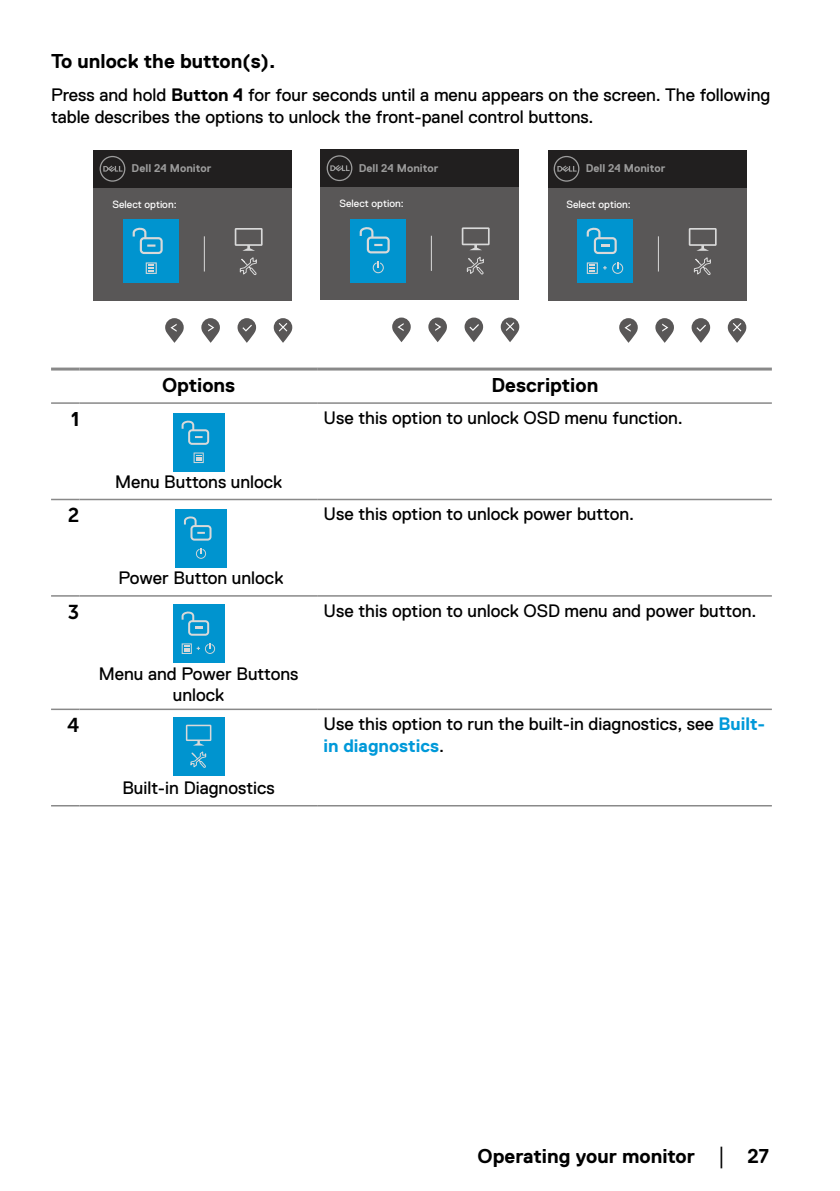
<style>
.page{position:relative;width:840px;height:1191px;background:#fff}
.page>*{position:absolute;margin:0;border:0;box-sizing:border-box;transform-origin:0 0}
.Callout_Head_10_12{font:700 20px "Dell Replica";color:#000}
.Callout_Head_10_12-2{font:20px "Museo Sans For Dell 700";color:#000}
.Paragraph_9_10_8{font:18px/21.6px "Dell Replica";color:#000}
.t1{font:700 11.2px "Dell Replica";color:#9c9c9c}
.t2{font:10.4px "Dell Replica";color:#fff}
.s1{font-weight:700}
.s2{font-weight:700;color:#0099d9}
.s3{font-family:"Times New Roman";font-weight:400;font-size:18px}
</style>
<div class="page">
<div style="left:94px;top:150px;width:198px;height:151px;background:#595757"></div>
<div style="left:94px;top:150px;width:198px;height:38px;background:#211f1f"></div>
<svg style="left:99px;top:156px;width:26px;height:26px"></svg>
<svg style="left:201px;top:318px;width:19px;height:25px"></svg>
<svg style="left:165px;top:318px;width:19px;height:25px"></svg>
<svg style="left:273px;top:318px;width:19px;height:25px"></svg>
<svg style="left:237px;top:318px;width:19px;height:25px"></svg>
<hr style="left:204px;top:236px;width:1px;height:35px;background:#d9d9d9">
<svg style="left:234px;top:228px;width:28px;height:47px"></svg>
<div style="left:123px;top:219px;width:56px;height:64px;background:#0094cf"></div>
<svg style="left:133px;top:227px;width:30px;height:27px"></svg>
<svg style="left:146px;top:262px;width:11px;height:12px"></svg>
<div style="left:320px;top:149px;width:199px;height:151px;background:#595757"></div>
<div style="left:320px;top:149px;width:199px;height:38px;background:#211f1f"></div>
<svg style="left:326px;top:155px;width:26px;height:26px"></svg>
<svg style="left:428px;top:317px;width:18px;height:25px"></svg>
<svg style="left:392px;top:317px;width:18px;height:25px"></svg>
<svg style="left:500px;top:317px;width:19px;height:25px"></svg>
<svg style="left:464px;top:317px;width:19px;height:25px"></svg>
<hr style="left:431px;top:236px;width:1px;height:35px;background:#d9d9d9">
<svg style="left:461px;top:227px;width:28px;height:48px"></svg>
<div style="left:350px;top:219px;width:56px;height:63px;background:#0094cf"></div>
<svg style="left:359px;top:227px;width:30px;height:26px"></svg>
<svg style="left:372px;top:261px;width:11px;height:12px"></svg>
<div style="left:547px;top:150px;width:199px;height:151px;background:#595757"></div>
<div style="left:547px;top:150px;width:199px;height:38px;background:#211f1f"></div>
<svg style="left:553px;top:156px;width:26px;height:26px"></svg>
<svg style="left:655px;top:318px;width:18px;height:25px"></svg>
<svg style="left:619px;top:318px;width:18px;height:25px"></svg>
<svg style="left:727px;top:318px;width:19px;height:25px"></svg>
<svg style="left:691px;top:318px;width:18px;height:25px"></svg>
<hr style="left:657px;top:236px;width:1px;height:35px;background:#d9d9d9">
<svg style="left:688px;top:228px;width:28px;height:47px"></svg>
<div style="left:577px;top:219px;width:55px;height:64px;background:#0094cf"></div>
<svg style="left:586px;top:227px;width:30px;height:27px"></svg>
<svg style="left:586px;top:262px;width:37px;height:12px"></svg>
<hr style="left:51px;top:402px;width:28px;height:2px;background:#898989">
<hr style="left:79px;top:402px;width:238px;height:2px;background:#898989">
<hr style="left:317px;top:402px;width:454px;height:2px;background:#898989">
<svg style="left:51px;top:499px;width:28px;height:1px"></svg>
<hr style="left:79px;top:499px;width:238px;height:1px;background:#898989">
<hr style="left:317px;top:499px;width:454px;height:1px;background:#898989">
<svg style="left:51px;top:595px;width:28px;height:1px"></svg>
<hr style="left:79px;top:595px;width:238px;height:1px;background:#898989">
<hr style="left:317px;top:595px;width:454px;height:1px;background:#898989">
<svg style="left:51px;top:805px;width:28px;height:1px"></svg>
<hr style="left:79px;top:805px;width:238px;height:1px;background:#898989">
<hr style="left:317px;top:805px;width:454px;height:1px;background:#898989">
<hr style="left:51px;top:367px;width:28px;height:3px;background:#898989">
<hr style="left:79px;top:367px;width:238px;height:3px;background:#898989">
<hr style="left:317px;top:367px;width:454px;height:3px;background:#898989">
<hr style="left:51px;top:708px;width:28px;height:2px;background:#898989">
<hr style="left:79px;top:708px;width:238px;height:2px;background:#898989">
<hr style="left:317px;top:708px;width:454px;height:2px;background:#898989">
<div style="left:173px;top:413px;width:51px;height:58px;background:#0094cf"></div>
<svg style="left:181px;top:420px;width:28px;height:25px"></svg>
<svg style="left:193px;top:452px;width:11px;height:11px"></svg>
<div style="left:175px;top:509px;width:51px;height:58px;background:#0094cf"></div>
<svg style="left:184px;top:516px;width:27px;height:24px"></svg>
<svg style="left:196px;top:548px;width:10px;height:11px"></svg>
<div style="left:173px;top:604px;width:51px;height:58px;background:#0094cf"></div>
<svg style="left:181px;top:611px;width:28px;height:24px"></svg>
<svg style="left:181px;top:643px;width:34px;height:11px"></svg>
<div style="left:173px;top:717px;width:51px;height:58px;background:#0094cf"></div>
<svg style="left:186px;top:724px;width:25px;height:44px"></svg>
<p class="Callout_Head_10_12" style="left:51px;top:50px;width:226px">To unlock the button(s).</p>
<p class="Paragraph_9_10_8" style="left:51px;top:84px;width:720px">Press and hold <span class="s1">Button 4</span> for four seconds until a menu appears on the screen. The following table describes the options to unlock the front-panel control buttons.</p>
<p class="t1" style="left:132px;top:162px;width:81px">Dell 24 Monitor</p>
<p class="t2" style="left:112px;top:198px;width:66px">Select option:</p>
<p class="t1" style="left:358px;top:162px;width:81px">Dell 24 Monitor</p>
<p class="t2" style="left:339px;top:198px;width:66px">Select option:</p>
<p class="t1" style="left:585px;top:162px;width:81px">Dell 24 Monitor</p>
<p class="t2" style="left:566px;top:198px;width:66px">Select option:</p>
<p class="Callout_Head_10_12" style="left:162px;top:374px;width:75px">Options</p>
<p class="Callout_Head_10_12" style="left:491px;top:374px;width:108px">Description</p>
<p class="Callout_Head_10_12" style="left:71px;top:408px;width:10px">1</p>
<p class="Paragraph_9_10_8" style="left:323px;top:407px;width:361px">Use this option to unlock OSD menu function.</p>
<p class="Paragraph_9_10_8" style="left:115px;top:471px;width:168px">Menu Buttons unlock</p>
<p class="Callout_Head_10_12-2" style="left:68px;top:504px;width:13px">2</p>
<p class="Paragraph_9_10_8" style="left:323px;top:503px;width:312px">Use this option to unlock power button.</p>
<p class="Paragraph_9_10_8" style="left:119px;top:567px;width:166px">Power Button unlock</p>
<p class="Callout_Head_10_12-2" style="left:68px;top:600px;width:13px">3</p>
<p class="Paragraph_9_10_8" style="left:323px;top:600px;width:434px">Use this option to unlock OSD menu and power button.</p>
<p class="Paragraph_9_10_8" style="left:99px;top:662px;width:201px">Menu and Power Buttons</p>
<p class="Paragraph_9_10_8" style="left:173px;top:684px;width:53px">unlock</p>
<p class="Callout_Head_10_12-2" style="left:67px;top:714px;width:14px">4</p>
<p class="Paragraph_9_10_8" style="left:323px;top:713px;width:443px">Use this option to run the built-in diagnostics, see <span class="s2">Built&shy;in diagnostics</span>.</p>
<p class="Paragraph_9_10_8" style="left:122px;top:777px;width:154px">Built-in Diagnostics</p>
<p class="Callout_Head_10_12" style="left:477px;top:1144px;width:293px">Operating your monitor <span class="s3">│</span> 27</p>
</div>
